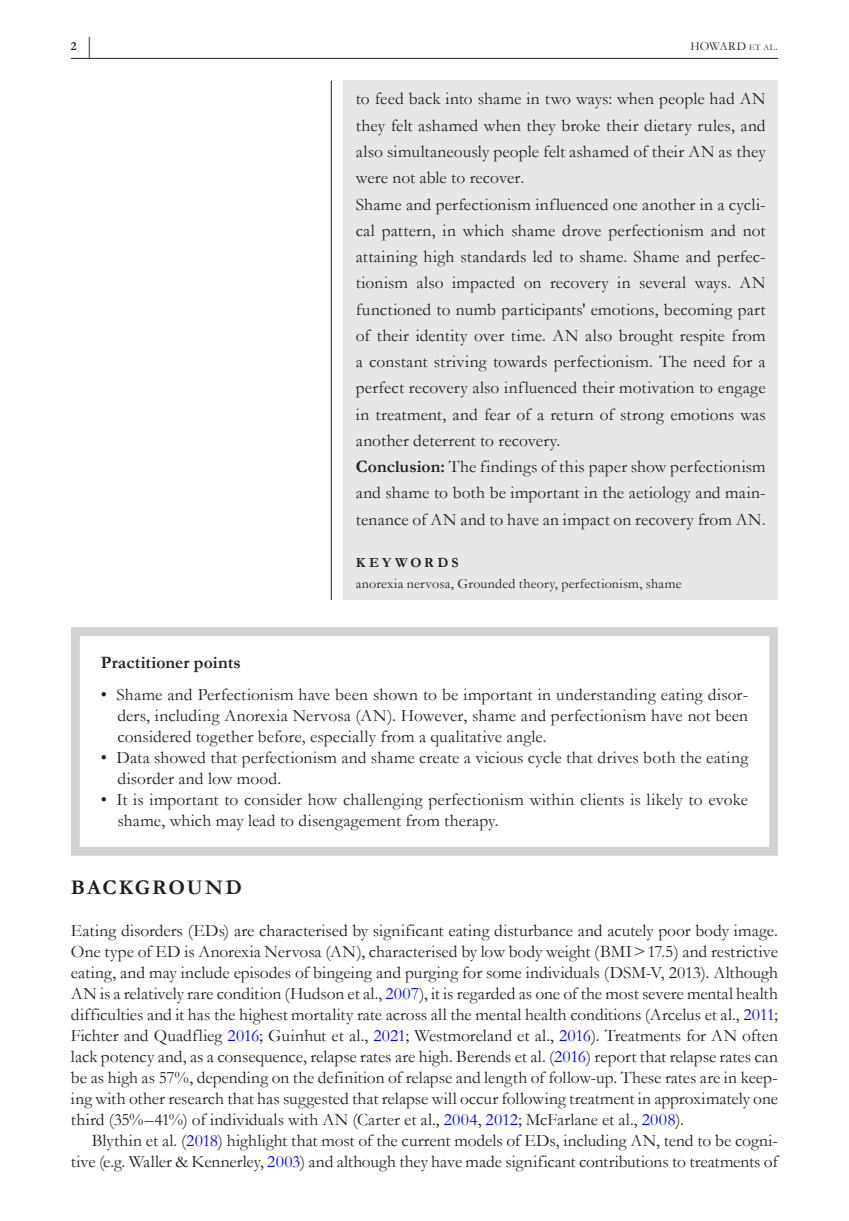
<style>
.page{position:relative;width:849px;height:1221px;background:#fff}
.page>*{position:absolute;margin:0;border:0;box-sizing:border-box;transform-origin:0 0}
.t1{font:700 21px "Garamond";letter-spacing:.09em;color:#231f20}
.t2{font:17.5px/26.2px "Garamond";letter-spacing:.005em;color:#231f20}
.t3{font:700 17.5px "Garamond";letter-spacing:.005em;color:#231f20}
.t4{font:14px "Garamond";letter-spacing:.015em;color:#231f20}
.t5{font:700 14px "Garamond";letter-spacing:.23em;color:#231f20}
.t6{font:12.25px "Garamond";letter-spacing:.005em;color:#231f20}
.t7{font:700 12.25px "Garamond";color:#231f20}
.s1{font-size:23.62px}
.s2{font-size:8.58px}
.s3{font-weight:700}
.s4{color:#00f}
</style>
<div class="page">
<hr style="left:71px;top:58px;width:706px;height:1px;background:#231f20">
<div style="left:343px;top:81px;width:434px;height:519px;background:#e6e7e9"></div>
<hr style="left:331px;top:81px;width:1px;height:519px;background:#231f20">
<div style="left:71px;top:627px;width:706px;height:228px;border:9px solid #d1d2d4"></div>
<p class="t7" style="left:71px;top:38px;width:23px">2 <span class="s1">|</span></p>
<p class="t6" style="left:690px;top:38px;width:89px">HOWARD <span class="s2">et al</span>.</p>
<p class="t2" style="left:356px;top:85px;width:411px">to feed back into shame in two ways: when people had AN they felt ashamed when they broke their dietary rules, and also simultaneously people felt ashamed of their AN as they were not able to recover.<br>Shame and perfectionism influenced one another in a cycli&shy;cal pattern, in which shame drove perfectionism and not attaining high standards led to shame. Shame and perfec&shy;tionism also impacted on recovery in several ways. AN functioned to numb participants' emotions, becoming part of their identity over time. AN also brought respite from a constant striving towards perfectionism. The need for a perfect recovery also influenced their motivation to engage in treatment, and fear of a return of strong emotions was another deterrent to recovery.<br><span class="s3">Conclusion:</span> The findings of this paper show perfectionism and shame to both be important in the aetiology and main&shy;tenance of AN and to have an impact on recovery from AN.</p>
<p class="t5" style="left:356px;top:552px;width:104px">KEYWORDS</p>
<p class="t4" style="left:356px;top:574px;width:327px">anorexia nervosa, Grounded theory, perfectionism, shame</p>
<p class="t3" style="left:101px;top:651px;width:141px">Practitioner points</p>
<p class="t2" style="left:117px;top:683px;width:632px;line-height:21px;text-align:justify;text-indent:-17px">• Shame and Perfectionism have been shown to be important in understanding eating disor&shy;ders, including Anorexia Nervosa (AN). However, shame and perfectionism have not been considered together before, especially from a qualitative angle.</p>
<p class="t2" style="left:117px;top:746px;width:632px;line-height:21px;text-indent:-17px">• Data showed that perfectionism and shame create a vicious cycle that drives both the eating disorder and low mood.</p>
<p class="t2" style="left:117px;top:788px;width:632px;line-height:21px;text-indent:-17px">• It is important to consider how challenging perfectionism within clients is likely to evoke shame, which may lead to disengagement from therapy.</p>
<p class="t1" style="left:71px;top:873px;width:172px">BACKGROUND</p>
<p class="t2" style="left:71px;top:919px;width:708px;line-height:21px;text-align:justify">Eating disorders (EDs) are characterised by significant eating disturbance and acutely poor body image.<br>One type of ED is Anorexia Nervosa (AN), characterised by low body weight (BMI&gt;17.5) and restrictive eating, and may include episodes of bingeing and purging for some individuals (DSM-V, 2013). Although AN is a relatively rare condition (Hudson et al., <span class="s4">2007</span>), it is regarded as one of the most severe mental health difficulties and it has the highest mortality rate across all the mental health conditions (Arcelus et al., <span class="s4">2011</span>; Fichter and Quadflieg <span class="s4">2016</span>; Guinhut et al., <span class="s4">2021</span>; Westmoreland et al., <span class="s4">2016</span>). Treatments for AN often lack potency and, as a consequence, relapse rates are high. Berends et al. (<span class="s4">2016</span>) report that relapse rates can be as high as 57%, depending on the definition of relapse and length of follow-up. These rates are in keep&shy;ing with other research that has suggested that relapse will occur following treatment in approximately one third (35%–41%) of individuals with AN (Carter et al., <span class="s4">2004</span>, <span class="s4">2012</span>; McFarlane et al., <span class="s4">2008</span>).</p>
<p class="t2" style="left:71px;top:1129px;width:708px;line-height:21px;text-align:right">Blythin et al. (<span class="s4">2018</span>) highlight that most of the current models of EDs, including AN, tend to be cogni&shy;tive (e.g. Waller &amp; Kennerley, <span class="s4">2003</span>) and although they have made significant contributions to treatments of</p>
</div>
